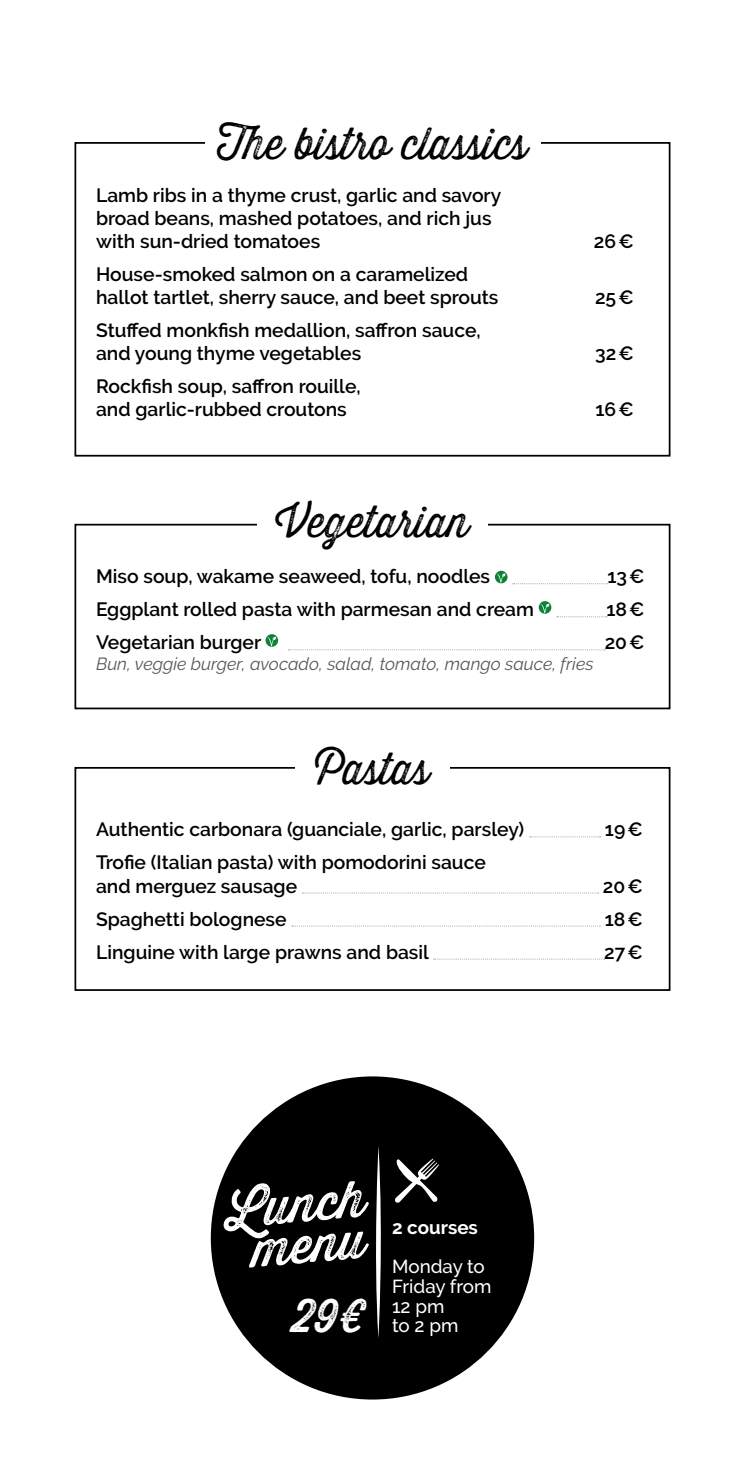
<style>
.page{position:relative;width:745px;height:1474px;background:#fff}
.page>*{position:absolute;margin:0;border:0;box-sizing:border-box;transform-origin:0 0}
.t1{font:49.7px/41.1px "Thirsty Rough Reg Two";color:#fff;text-align:center}
.t2{font:45.68px "Thirsty Rough Reg Two";color:#fff}
.t3{font:43.75px "Thirsty Rough Lt Two";color:#000}
.t4{font:600 19.25px/23.1px "Raleway";color:#000}
.t5{font:500 18.72px/19.6px "Raleway";color:#fff}
.t6{font:700 18.72px "Raleway";color:#fff}
.t7{font:italic 17.5px "Raleway";color:#575756}
</style>
<div class="page">
<div style="left:74px;top:142px;width:596px;height:314px;border:2px solid #000"></div>
<div style="left:205px;top:118px;width:334px;height:45px;background:#fff"></div>
<svg style="left:512px;top:583px;width:95px;height:1px"></svg>
<svg style="left:556px;top:616px;width:50px;height:1px"></svg>
<svg style="left:288px;top:649px;width:317px;height:1px"></svg>
<svg style="left:494px;top:570px;width:13px;height:13px"></svg>
<svg style="left:496px;top:573px;width:9px;height:9px"></svg>
<svg style="left:538px;top:601px;width:13px;height:12px"></svg>
<svg style="left:540px;top:603px;width:9px;height:10px"></svg>
<svg style="left:265px;top:634px;width:13px;height:12px"></svg>
<svg style="left:267px;top:636px;width:9px;height:10px"></svg>
<div style="left:74px;top:524px;width:596px;height:185px;border:2px solid #000"></div>
<div style="left:257px;top:495px;width:230px;height:60px;background:#fff"></div>
<svg style="left:529px;top:836px;width:71px;height:1px"></svg>
<svg style="left:302px;top:892px;width:296px;height:1px"></svg>
<svg style="left:292px;top:925px;width:308px;height:1px"></svg>
<svg style="left:433px;top:958px;width:171px;height:1px"></svg>
<div style="left:74px;top:767px;width:596px;height:223px;border:2px solid #000"></div>
<div style="left:295px;top:742px;width:154px;height:60px;background:#fff"></div>
<div style="left:211px;top:1076px;width:323px;height:323px;background:#000;border-radius:50%"></div>
<svg style="left:395px;top:1158px;width:44px;height:44px"></svg>
<svg style="left:376px;top:1146px;width:5px;height:192px"></svg>
<h3 class="t3" style="left:217px;top:112px;width:314px">The bistro classics</h3>
<p class="t4" style="left:96px;top:183px;width:406px">Lamb ribs in a thyme crust, garlic and savory broad beans, mashed potatoes, and rich jus with sun-dried tomatoes</p>
<p class="t4" style="left:96px;top:262px;width:403px">House-smoked salmon on a caramelized hallot tartlet, sherry sauce, and beet sprouts</p>
<p class="t4" style="left:96px;top:319px;width:386px">Stuffed monkfish medallion, saffron sauce, and young thyme vegetables</p>
<p class="t4" style="left:96px;top:375px;width:266px">Rockfish soup, saffron rouille, and garlic-rubbed croutons</p>
<h3 class="t3" style="left:275px;top:490px;width:195px">Vegetarian</h3>
<p class="t4" style="left:593px;top:229px;width:42px">26€</p>
<p class="t4" style="left:594px;top:286px;width:40px">25€</p>
<p class="t4" style="left:594px;top:342px;width:40px">32€</p>
<p class="t4" style="left:595px;top:398px;width:40px">16€</p>
<p class="t4" style="left:96px;top:565px;width:395px">Miso soup, wakame seaweed, tofu, noodles</p>
<p class="t4" style="left:607px;top:565px;width:38px">13€</p>
<p class="t4" style="left:96px;top:598px;width:439px">Eggplant rolled pasta with parmesan and cream</p>
<p class="t4" style="left:606px;top:598px;width:39px">18€</p>
<p class="t4" style="left:96px;top:631px;width:166px">Vegetarian burger</p>
<p class="t4" style="left:604px;top:631px;width:41px">20€</p>
<p class="t7" style="left:96px;top:654px;width:498px">Bun, veggie burger, avocado, salad, tomato, mango sauce, fries</p>
<h3 class="t3" style="left:315px;top:737px;width:118px">Pastas</h3>
<p class="t4" style="left:96px;top:818px;width:429px">Authentic carbonara (guanciale, garlic, parsley)</p>
<p class="t4" style="left:604px;top:818px;width:39px">19€</p>
<p class="t4" style="left:96px;top:851px;width:391px">Trofie (Italian pasta) with pomodorini sauce and merguez sausage</p>
<p class="t4" style="left:602px;top:874px;width:41px">20€</p>
<p class="t4" style="left:96px;top:907px;width:192px">Spaghetti bolognese</p>
<p class="t4" style="left:604px;top:907px;width:39px">18€</p>
<p class="t4" style="left:96px;top:940px;width:334px">Linguine with large prawns and basil</p>
<p class="t4" style="left:604px;top:940px;width:40px">27€</p>
<h1 class="t1" style="left:223px;top:1189px;width:141px;rotate:-5deg">Lunch menu</h1>
<h2 class="t2" style="left:293px;top:1281px;width:74px">29€</h2>
<p class="t6" style="left:392px;top:1216px;width:87px">2 courses</p>
<p class="t5" style="left:392px;top:1256px;width:101px">Monday to<br>Friday from<br>12 pm</p>
<p class="t5" style="left:392px;top:1315px;width:68px">to 2 pm</p>
</div>
